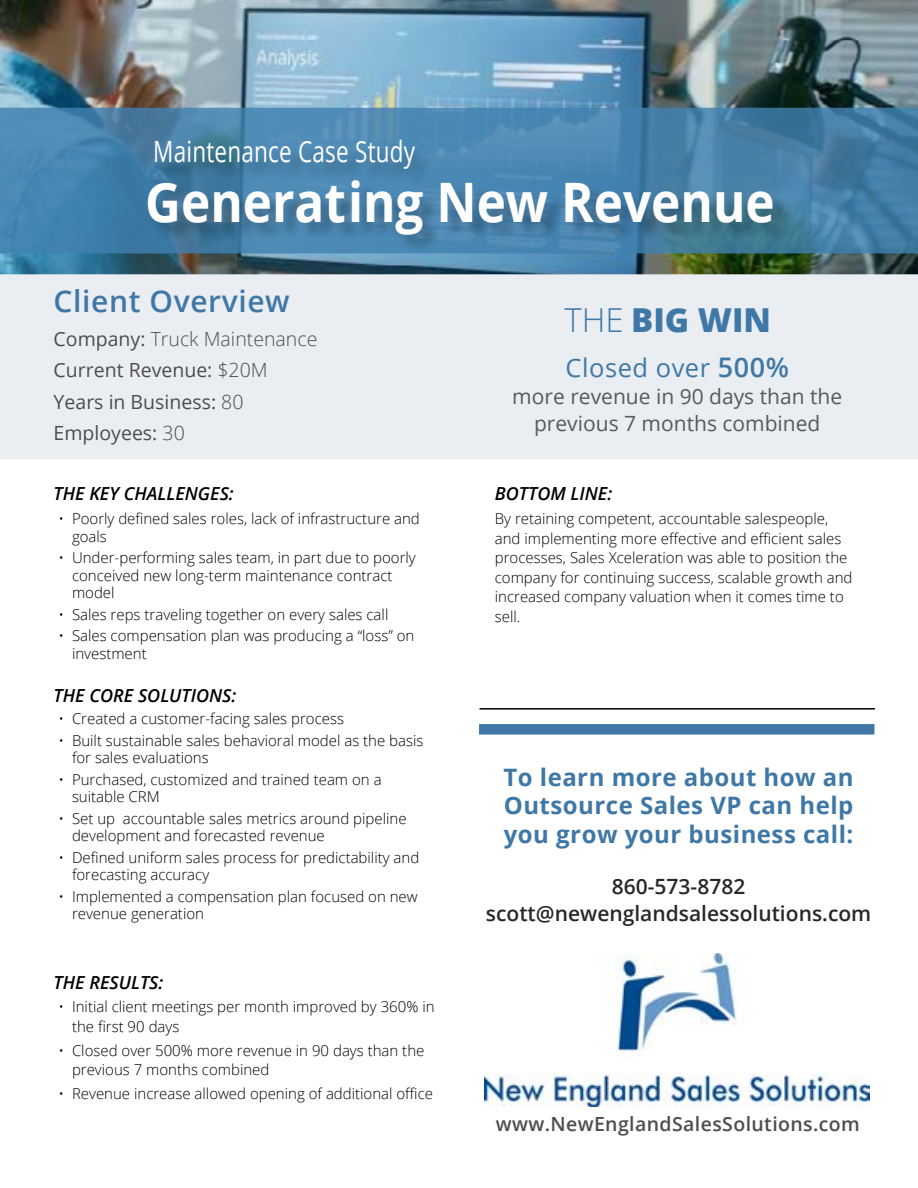
<style>
.page{position:relative;width:918px;height:1188px;background:#fff}
.page>*{position:absolute;margin:0;border:0;box-sizing:border-box;transform-origin:0 0}
.t1{font:700 54.45px "Open Sans";color:#fff;scale:.91 1}
.t2{font:800 33px "Open Sans";color:#3f78a6}
.t3{font:600 30px "Open Sans";letter-spacing:.02em;color:#3f78a6}
.t4{font:29.25px "Open Sans";letter-spacing:.01em;color:#fff;scale:.77 1}
.t5{font:25.5px "Open Sans";letter-spacing:.02em;color:#3f78a6}
.t6{font:700 24px/28.8px "Open Sans";letter-spacing:.02em;color:#3f78a6;text-align:justify}
.t7{font:21px/27px "Open Sans";color:#58595b;text-align:center}
.t8{font:600 21px/27px "Open Sans";color:#292829;text-align:center}
.t9{font:19.5px/31.5px "Open Sans";color:#4d4d4f}
.t10{font:600 19.5px "Open Sans";letter-spacing:.02em;color:#4d4d4f}
.t11{font:italic 600 18px "Open Sans";color:#000}
.t12{font:300 15px/17.2px "Open Sans";color:#000}
.s1{font-weight:300}
.s2{font-weight:600;font-size:27px}
</style>
<div class="page">
<img style="left:0;top:0;width:918px;height:274px">
<svg style="left:0;top:108px;width:918px;height:146px;background:#4782aa"></svg>
<div style="left:149px;top:143px;width:644px;height:110px;background:#000;opacity:.25"></div>
<div style="left:0;top:274px;width:918px;height:185px;background:#eaeef2"></div>
<hr style="left:480px;top:708px;width:395px;height:2px;background:#000">
<div style="left:479px;top:724px;width:395px;height:11px;background:#3f78a6"></div>
<img style="left:485px;top:953px;width:385px;height:153px">
<h3 class="t4" style="left:153px;top:132px;width:342px">Maintenance Case Study</h3>
<h1 class="t1" style="left:145px;top:163px;width:693px">Generating New Revenue</h1>
<h3 class="t3" style="left:54px;top:280px;width:238px">Client Overview</h3>
<h3 class="t9" style="left:54px;top:323px;width:265px">Company: <span class="s1">Truck Maintenance<br></span>Current Revenue: <span class="s1">$20M<br></span>Years in Business: <span class="s1">80<br></span>Employees: <span class="s1">30</span></h3>
<h2 class="t2" style="left:564px;top:295px;width:208px"><span class="s1">THE</span> BIG WIN</h2>
<h3 class="t5" style="left:566px;top:351px;width:225px">Closed over <span class="s2">500%</span></h3>
<h3 class="t7" style="left:512px;top:383px;width:331px">more revenue in 90 days than the previous 7 months combined</h3>
<p class="t11" style="left:54px;top:481px;width:182px">THE KEY CHALLENGES:</p>
<p class="t11" style="left:495px;top:481px;width:119px">BOTTOM LINE:</p>
<p class="t12" style="left:72px;top:510px;width:349px;text-indent:-14px">• Poorly defined sales roles, lack of infrastructure and goals</p>
<p class="t12" style="left:72px;top:549px;width:345px;text-indent:-14px">• Under-performing sales team, in part due to poorly conceived new long-term maintenance contract model</p>
<p class="t12" style="left:58px;top:605px;width:331px">• Sales reps traveling together on every sales call</p>
<p class="t12" style="left:72px;top:627px;width:344px;text-indent:-14px">• Sales compensation plan was producing a “loss” on investment</p>
<p class="t11" style="left:54px;top:683px;width:184px">THE CORE SOLUTIONS:</p>
<p class="t12" style="left:58px;top:710px;width:287px">• Created a customer-facing sales process</p>
<p class="t12" style="left:72px;top:731px;width:353px;text-indent:-14px">• Built sustainable sales behavioral model as the basis for sales evaluations</p>
<p class="t12" style="left:72px;top:770px;width:311px;text-indent:-14px">• Purchased, customized and trained team on a suitable CRM</p>
<p class="t12" style="left:72px;top:809px;width:336px;text-indent:-14px">• Set up accountable sales metrics around pipeline development and forecasted revenue</p>
<p class="t12" style="left:72px;top:848px;width:349px;text-indent:-14px">• Defined uniform sales process for predictability and forecasting accuracy</p>
<p class="t12" style="left:72px;top:887px;width:347px;text-indent:-14px">• Implemented a compensation plan focused on new revenue generation</p>
<p class="t11" style="left:54px;top:971px;width:111px">THE RESULTS:</p>
<p class="t12" style="left:72px;top:996px;width:364px;line-height:19.5px;text-indent:-14px">• Initial client meetings per month improved by 360% in the first 90 days</p>
<p class="t12" style="left:72px;top:1040px;width:354px;line-height:19.5px;text-indent:-14px">• Closed over 500% more revenue in 90 days than the previous 7 months combined</p>
<p class="t12" style="left:58px;top:1085px;width:376px">• Revenue increase allowed opening of additional office</p>
<p class="t12" style="left:495px;top:509px;width:359px;line-height:19.5px">By retaining competent, accountable salespeople, and implementing more effective and efficient sales processes, Sales Xceleration was able to position the company for continuing success, scalable growth and increased company valuation when it comes time to sell.</p>
<h3 class="t6" style="left:503px;top:762px;width:352px">To learn more about how an Outsource Sales VP can help you grow your business call:</h3>
<h3 class="t8" style="left:486px;top:872px;width:387px">860-573-8782 scott@newenglandsalessolutions.com</h3>
<h3 class="t10" style="left:496px;top:1110px;width:366px">www.NewEnglandSalesSolutions.com</h3>
</div>
